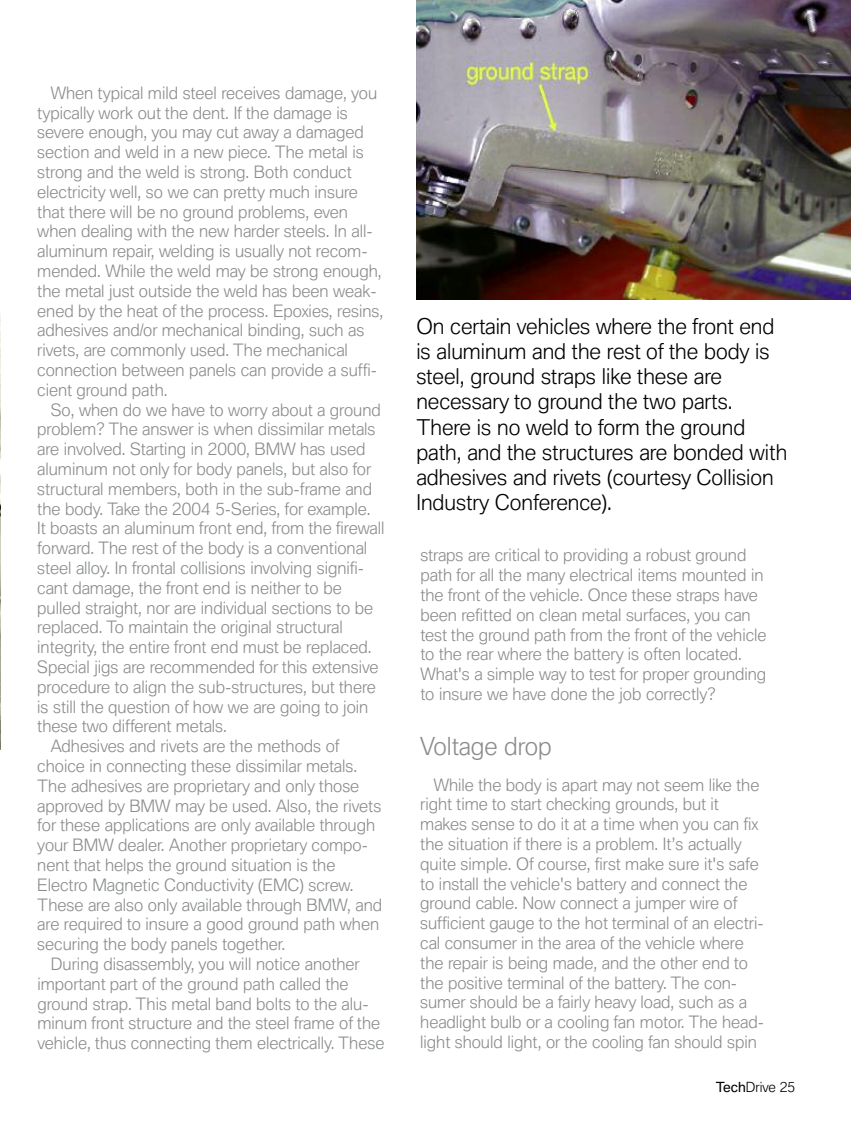
<style>
.page{position:relative;width:851px;height:1134px;background:#fff}
.page>*{position:absolute;margin:0;border:0;box-sizing:border-box;transform-origin:0 0}
.t1{font:300 24px "BMW Type";color:#8a8c8e}
.t2{font:300 21px/25.2px "BMW Type";color:#000}
.t3{font:300 16.5px/19.8px "BMW Type";color:#8a8c8e}
.t4{font:300 13.5px "BMW Type";color:#000}
.s1{font-weight:400}
</style>
<div class="page">
<img style="left:0;top:314px;width:1px;height:436px">
<img style="left:416px;top:0;width:434px;height:299px">
<p class="t3" style="left:37px;top:84px;width:347px;text-indent:14px">When typical mild steel receives damage, you typically work out the dent. If the damage is severe enough, you may cut away a damaged section and weld in a new piece. The metal is strong and the weld is strong. Both conduct electricity well, so we can pretty much insure that there will be no ground problems, even when dealing with the new harder steels. In all&shy;aluminum repair, welding is usually not recom&shy;mended. While the weld may be strong enough, the metal just outside the weld has been weak&shy;ened by the heat of the process. Epoxies, resins, adhesives and/or mechanical binding, such as rivets, are commonly used. The mechanical connection between panels can provide a suffi&shy;cient ground path.</p>
<p class="t3" style="left:51px;top:401px;width:331px">So, when do we have to worry about a ground</p>
<p class="t3" style="left:37px;top:421px;width:340px">problem? The answer is when dissimilar metals</p>
<p class="t3" style="left:37px;top:441px;width:330px">are involved. Starting in 2000, BMW has used</p>
<p class="t3" style="left:37px;top:460px;width:335px">aluminum not only for body panels, but also for</p>
<p class="t3" style="left:37px;top:480px;width:336px">structural members, both in the sub-frame and</p>
<p class="t3" style="left:37px;top:500px;width:335px">the body. Take the 2004 5-Series, for example.</p>
<p class="t3" style="left:37px;top:520px;width:348px">It boasts an aluminum front end, from the firewall</p>
<p class="t3" style="left:37px;top:540px;width:331px">forward. The rest of the body is a conventional</p>
<p class="t3" style="left:37px;top:559px;width:328px">steel alloy. In frontal collisions involving signifi-</p>
<p class="t3" style="left:37px;top:579px;width:306px">cant damage, the front end is neither to be</p>
<p class="t3" style="left:37px;top:599px;width:337px">pulled straight, nor are individual sections to be</p>
<p class="t3" style="left:37px;top:619px;width:307px">replaced. To maintain the original structural</p>
<p class="t3" style="left:37px;top:639px;width:335px">integrity, the entire front end must be replaced.</p>
<p class="t3" style="left:37px;top:658px;width:343px">Special jigs are recommended for this extensive</p>
<p class="t3" style="left:37px;top:678px;width:340px">procedure to align the sub-structures, but there</p>
<p class="t3" style="left:37px;top:698px;width:332px">is still the question of how we are going to join</p>
<p class="t3" style="left:37px;top:718px;width:191px">these two different metals.</p>
<p class="t3" style="left:51px;top:738px;width:290px">Adhesives and rivets are the methods of</p>
<p class="t3" style="left:37px;top:757px;width:321px">choice in connecting these dissimilar metals.</p>
<p class="t3" style="left:37px;top:777px;width:323px">The adhesives are proprietary and only those</p>
<p class="t3" style="left:37px;top:797px;width:345px">approved by BMW may be used. Also, the rivets</p>
<p class="t3" style="left:37px;top:817px;width:339px">for these applications are only available through</p>
<p class="t3" style="left:37px;top:837px;width:332px">your BMW dealer. Another proprietary compo-</p>
<p class="t3" style="left:37px;top:856px;width:299px">nent that helps the ground situation is the</p>
<p class="t3" style="left:37px;top:876px;width:318px">Electro Magnetic Conductivity (EMC) screw.</p>
<p class="t3" style="left:37px;top:896px;width:346px">These are also only available through BMW, and</p>
<p class="t3" style="left:37px;top:916px;width:343px">are required to insure a good ground path when</p>
<p class="t3" style="left:37px;top:936px;width:249px">securing the body panels together.</p>
<p class="t3" style="left:51px;top:955px;width:310px">During disassembly, you will notice another</p>
<p class="t3" style="left:37px;top:975px;width:313px">important part of the ground path called the</p>
<p class="t3" style="left:37px;top:995px;width:333px">ground strap. This metal band bolts to the alu-</p>
<p class="t3" style="left:37px;top:1015px;width:344px">minum front structure and the steel frame of the</p>
<p class="t3" style="left:37px;top:1035px;width:348px">vehicle, thus connecting them electrically. These</p>
<p class="t2" style="left:416px;top:315px;width:372px">On certain vehicles where the front end is aluminum and the rest of the body is steel, ground straps like these are necessary to ground the two parts.<br>There is no weld to form the ground path, and the structures are bonded with adhesives and rivets (courtesy Collision Industry Conference).</p>
<p class="t3" style="left:420px;top:547px;width:347px">straps are critical to providing a robust ground path for all the many electrical items mounted in the front of the vehicle. Once these straps have been refitted on clean metal surfaces, you can test the ground path from the front of the vehicle to the rear where the battery is often located.<br>What's a simple way to test for proper grounding to insure we have done the job correctly?</p>
<h1 class="t1" style="left:420px;top:737px;width:133px">Voltage drop</h1>
<p class="t3" style="left:420px;top:776px;width:345px;text-indent:14px">While the body is apart may not seem like the right time to start checking grounds, but it makes sense to do it at a time when you can fix the situation if there is a problem. It’s actually quite simple. Of course, first make sure it's safe to install the vehicle's battery and connect the ground cable. Now connect a jumper wire of sufficient gauge to the hot terminal of an electri&shy;cal consumer in the area of the vehicle where the repair is being made, and the other end to the positive terminal of the battery. The con&shy;sumer should be a fairly heavy load, such as a headlight bulb or a cooling fan motor. The head&shy;light should light, or the cooling fan should spin</p>
<p class="t4" style="left:716px;top:1082px;width:81px"><span class="s1">Tech</span>Drive 25</p>
</div>
